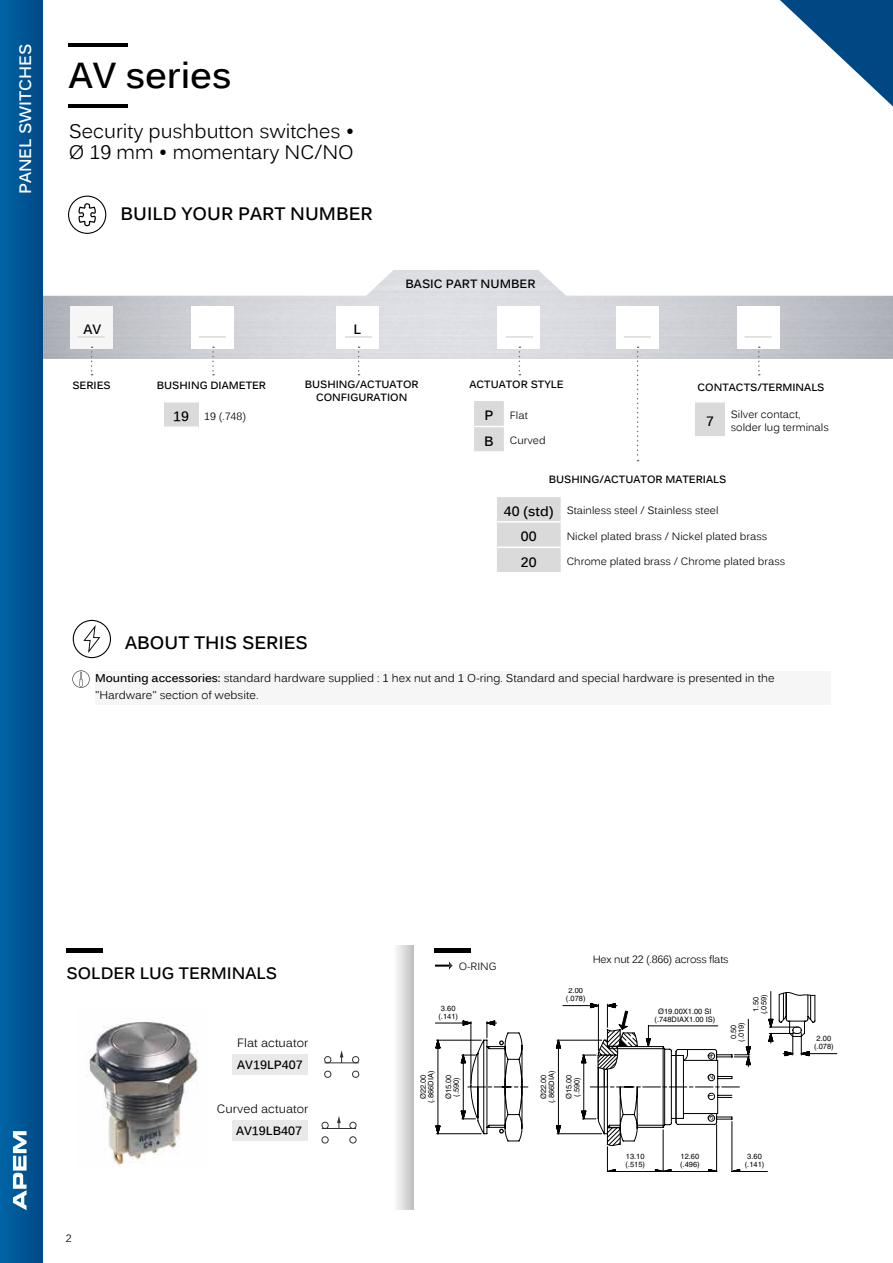
<style>
.page{position:relative;width:893px;height:1263px;background:#fff}
.page>*{position:absolute;margin:0;border:0;box-sizing:border-box;transform-origin:0 0}
.t1{font:700 36px "Kalinga";color:#000}
.t2{font:19.5px/21px "Kalinga";color:#000}
.t3{font:700 18px "Kalinga";color:#000}
.t4{font:700 16.5px "Kalinga";color:#000}
.t5{font:700 16.5px "Kalinga";color:#fff}
.t6{font:700 13.5px "Kalinga";color:#000}
.t7{font:700 12px "Kalinga";color:#000}
.t8{font:12px "Kalinga";color:#000}
.t9{font:11.25px/16.5px "Kalinga";color:#000}
.t10{font:10.5px/12.6px "Kalinga";color:#000}
.t11{font:700 10.5px/12.6px "Kalinga";color:#000;text-align:center}
.t12{font:10.5px "Kalinga";letter-spacing:-.02em;color:#000}
.t13{font:7.5px/7.8px "Helvetica";color:#000;text-align:center}
.s1{font-weight:700;font-size:13.5px}
.s2{font-weight:700}
</style>
<div class="page">
<hr style="left:69px;top:104px;width:59px;height:3px;background:#000">
<hr style="left:69px;top:43px;width:59px;height:4px;background:#000">
<svg style="left:73px;top:620px;width:38px;height:38px"></svg>
<div style="left:95px;top:671px;width:735px;height:33px;background:#f6f6f6"></div>
<svg style="left:72px;top:670px;width:18px;height:18px"></svg>
<svg style="left:68px;top:196px;width:38px;height:38px"></svg>
<img style="left:42px;top:270px;width:851px;height:89px">
<div style="left:164px;top:402px;width:34px;height:25px;background:#dadada"></div>
<hr style="left:164px;top:426px;width:34px;height:2px;background:#fff">
<div style="left:191px;top:306px;width:43px;height:42px;background:#fff"></div>
<svg style="left:212px;top:346px;width:2px;height:29px"></svg>
<hr style="left:199px;top:336px;width:27px;height:2px;background:#dadada">
<div style="left:695px;top:402px;width:30px;height:35px;background:#dadada"></div>
<hr style="left:695px;top:436px;width:30px;height:2px;background:#fff">
<div style="left:737px;top:306px;width:42px;height:42px;background:#fff"></div>
<svg style="left:758px;top:346px;width:2px;height:29px"></svg>
<hr style="left:744px;top:336px;width:28px;height:2px;background:#dadada">
<div style="left:70px;top:306px;width:43px;height:42px;background:#f6f6f6"></div>
<svg style="left:91px;top:346px;width:2px;height:29px"></svg>
<hr style="left:78px;top:336px;width:27px;height:2px;background:#dadada">
<svg style="left:474px;top:401px;width:30px;height:50px"></svg>
<hr style="left:474px;top:426px;width:30px;height:1px;background:#fff">
<div style="left:497px;top:306px;width:43px;height:42px;background:#fff"></div>
<svg style="left:519px;top:346px;width:1px;height:29px"></svg>
<hr style="left:506px;top:336px;width:27px;height:2px;background:#dadada">
<div style="left:497px;top:497px;width:64px;height:75px;background:#dadada"></div>
<hr style="left:497px;top:521px;width:64px;height:2px;background:#fff">
<hr style="left:497px;top:546px;width:64px;height:2px;background:#fff">
<div style="left:616px;top:306px;width:43px;height:42px;background:#fff"></div>
<svg style="left:637px;top:346px;width:2px;height:115px"></svg>
<hr style="left:624px;top:336px;width:27px;height:2px;background:#dadada">
<hr style="left:67px;top:948px;width:36px;height:4px;background:#000">
<hr style="left:668px;top:1171px;width:44px;height:1px;background:#000">
<svg style="left:435px;top:991px;width:403px;height:180px"></svg>
<img style="left:89px;top:1022px;width:109px;height:144px">
<div style="left:232px;top:1054px;width:76px;height:20px;background:#e9e9e9"></div>
<div style="left:392px;top:946px;width:22px;height:264px;background:linear-gradient(to right,#fff,#c3c3c2)"></div>
<div style="left:336px;top:306px;width:43px;height:42px;background:#fff"></div>
<svg style="left:358px;top:346px;width:2px;height:29px"></svg>
<hr style="left:345px;top:336px;width:27px;height:2px;background:#dadada">
<div style="left:232px;top:1120px;width:76px;height:20px;background:#e9e9e9"></div>
<svg style="left:324px;top:1050px;width:36px;height:28px"></svg>
<svg style="left:321px;top:1116px;width:36px;height:28px"></svg>
<hr style="left:434px;top:948px;width:36px;height:4px;background:#000">
<svg style="left:449px;top:962px;width:4px;height:8px"></svg>
<hr style="left:435px;top:964px;width:14px;height:3px;background:#000">
<div style="left:0;top:0;width:42px;height:1263px;background:linear-gradient(to right,#0064a5,#004986)"></div>
<svg style="left:13px;top:1131px;width:14px;height:79px"></svg>
<svg style="left:780px;top:0;width:113px;height:106px"></svg>
<h3 class="t5" style="left:15px;top:194px;width:152px;rotate:-90deg">PANEL SWITCHES</h3>
<h1 class="t1" style="left:69px;top:52px;width:164px">AV series</h1>
<h2 class="t2" style="left:69px;top:123px;width:287px">Security pushbutton switches •<br>Ø 19 mm • momentary NC/NO</h2>
<h3 class="t3" style="left:120px;top:202px;width:254px">BUILD YOUR PART NUMBER</h3>
<h3 class="t6" style="left:83px;top:320px;width:19px">AV</h3>
<h3 class="t6" style="left:353px;top:321px;width:9px">L</h3>
<h3 class="t7" style="left:405px;top:276px;width:132px">BASIC PART NUMBER</h3>
<h3 class="t11" style="left:305px;top:379px;width:115px">BUSHING/ACTUATOR<br>CONFIGURATION</h3>
<h3 class="t11" style="left:469px;top:379px;width:96px">ACTUATOR STYLE</h3>
<h3 class="t11" style="left:157px;top:380px;width:111px">BUSHING DIAMETER</h3>
<h3 class="t10" style="left:173px;top:411px;width:74px"><span class="s1">19</span> 19 (.748)</h3>
<h3 class="t6" style="left:706px;top:412px;width:9px">7</h3>
<h3 class="t10" style="left:731px;top:409px;width:99px">Silver contact, solder lug terminals</h3>
<h3 class="t11" style="left:72px;top:380px;width:40px">SERIES</h3>
<h3 class="t11" style="left:698px;top:382px;width:128px">CONTACTS/TERMINALS</h3>
<h3 class="t10" style="left:484px;top:410px;width:45px"><span class="s1">P</span> Flat</h3>
<h3 class="t10" style="left:484px;top:435px;width:63px"><span class="s1">B</span> Curved</h3>
<h3 class="t11" style="left:549px;top:474px;width:179px">BUSHING/ACTUATOR MATERIALS</h3>
<h3 class="t10" style="left:504px;top:505px;width:216px"><span class="s1">40 (std)</span> Stainless steel / Stainless steel</h3>
<h3 class="t6" style="left:521px;top:528px;width:17px">00</h3>
<h3 class="t10" style="left:567px;top:531px;width:202px">Nickel plated brass / Nickel plated brass</h3>
<h3 class="t6" style="left:521px;top:553px;width:17px">20</h3>
<h3 class="t10" style="left:567px;top:556px;width:220px">Chrome plated brass / Chrome plated brass</h3>
<h3 class="t3" style="left:125px;top:631px;width:184px">ABOUT THIS SERIES</h3>
<h3 class="t9" style="left:95px;top:671px;width:681px"><span class="s2">Mounting accessories:</span> standard hardware supplied : 1 hex nut and 1 O-ring. Standard and special hardware is presented in the "Hardware" section of website.</h3>
<h3 class="t4" style="left:67px;top:962px;width:212px">SOLDER LUG TERMINALS</h3>
<h3 class="t8" style="left:237px;top:1035px;width:73px">Flat actuator</h3>
<h3 class="t7" style="left:237px;top:1057px;width:67px">AV19LP407</h3>
<h3 class="t8" style="left:217px;top:1101px;width:93px">Curved actuator</h3>
<h3 class="t10" style="left:66px;top:1232px;width:7px">2</h3>
<h3 class="t7" style="left:236px;top:1123px;width:68px">AV19LB407</h3>
<h3 class="t10" style="left:459px;top:961px;width:39px">O-RING</h3>
<h3 class="t12" style="left:593px;top:952px;width:137px">Hex nut 22 (.866) across flats</h3>
<p class="t13" style="left:566px;top:987px;width:21px">2.00 (.078)</p>
<p class="t13" style="left:438px;top:1004px;width:21px">3.60 (.141)</p>
<p class="t13" style="left:752px;top:1014px;width:21px;rotate:-90deg">1.50 (.059)</p>
<p class="t13" style="left:730px;top:1042px;width:21px;rotate:-90deg">0.50 (.019)</p>
<p class="t13" style="left:654px;top:1007px;width:62px">Ø19.00X1.00 SI (.748DIAX1.00 IS)</p>
<p class="t13" style="left:427px;top:1103px;width:34px;rotate:-90deg">(.866DIA)</p>
<p class="t13" style="left:419px;top:1099px;width:26px;rotate:-90deg">Ø22.00</p>
<p class="t13" style="left:452px;top:1097px;width:21px;rotate:-90deg">(.590)</p>
<p class="t13" style="left:444px;top:1099px;width:26px;rotate:-90deg">Ø15.00</p>
<p class="t13" style="left:540px;top:1103px;width:34px;rotate:-90deg">Ø22.00 (.866DIA)</p>
<p class="t13" style="left:565px;top:1099px;width:26px;rotate:-90deg">Ø15.00 (.590)</p>
<p class="t13" style="left:707px;top:1058px;width:6px;rotate:-90deg">4</p>
<p class="t13" style="left:707px;top:1079px;width:6px;rotate:-90deg">2</p>
<p class="t13" style="left:707px;top:1098px;width:6px;rotate:-90deg">1</p>
<p class="t13" style="left:707px;top:1120px;width:6px;rotate:-90deg">3</p>
<p class="t13" style="left:625px;top:1153px;width:21px;text-align:left">13.10 (.515)</p>
<p class="t13" style="left:680px;top:1153px;width:21px;text-align:left">12.60 (.496)</p>
<p class="t13" style="left:745px;top:1153px;width:21px">3.60 (.141)</p>
<p class="t13" style="left:814px;top:1035px;width:21px">2.00 (.078)</p>
</div>
